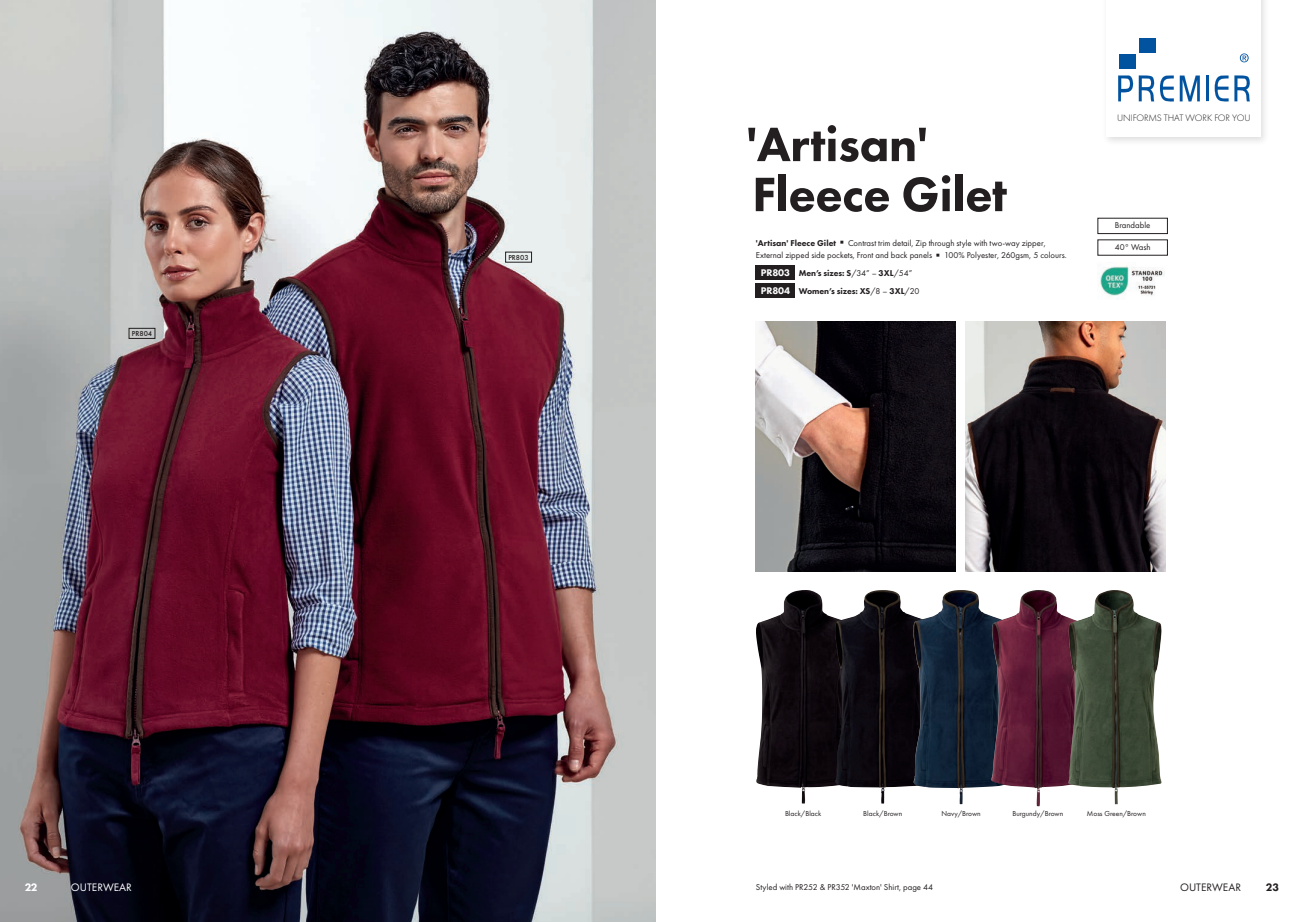
<style>
.page{position:relative;width:1312px;height:922px;background:#fff}
.page>*{position:absolute;margin:0;border:0;box-sizing:border-box;transform-origin:0 0}
.t1{font:800 50px/50px "Futura PT";letter-spacing:-.01em;color:#231f20}
.t2{font:11.25px "Futura PT";color:#fff}
.t3{font:11.25px "Futura PT";color:#231f20}
.t4{font:800 11.25px "Futura PT";color:#fff}
.t5{font:800 11.25px "Futura PT";color:#231f20}
.t6{font:800 10px "Futura PT";letter-spacing:-.01em;color:#fff}
.t7{font:300 9.75px "Futura PT";letter-spacing:-.01em;color:#231f20}
.NEW-Bodycopy{font:8.75px/12.5px "Futura PT";color:#231f20}
.NEW-Bodycopy-2{font:800 8.75px "Futura PT";letter-spacing:-.01em;color:#231f20}
.Product_colour_description_Wht{font:7.5px "Futura PT";color:#231f20}
.t8{font:500 7.5px "Futura PT";color:#231f20}
.s1{font-weight:800}
.s2{font-weight:400}
</style>
<div class="page">
<img style="left:1099px;top:262px;width:66px;height:37px">
<img style="left:0;top:0;width:656px;height:921px">
<img style="left:756px;top:590px;width:78px;height:213px">
<img style="left:834px;top:590px;width:78px;height:213px">
<img style="left:912px;top:590px;width:79px;height:214px">
<img style="left:991px;top:590px;width:77px;height:216px">
<div style="left:1101px;top:0;width:168px;height:146px;background:#231f20;opacity:.15"></div>
<div style="left:1105px;top:0;width:154px;height:136px;background:#fff"></div>
<svg style="left:1118px;top:75px;width:35px;height:26px"></svg>
<svg style="left:1160px;top:75px;width:13px;height:26px"></svg>
<svg style="left:1179px;top:75px;width:20px;height:26px"></svg>
<svg style="left:1206px;top:75px;width:2px;height:26px"></svg>
<svg style="left:1214px;top:75px;width:14px;height:26px"></svg>
<svg style="left:1234px;top:75px;width:15px;height:26px"></svg>
<div style="left:1118px;top:54px;width:16px;height:15px;background:#0153a0"></div>
<div style="left:1139px;top:38px;width:16px;height:14px;background:#0153a0"></div>
<svg style="left:1239px;top:53px;width:9px;height:9px"></svg>
<svg style="left:505px;top:251px;width:27px;height:12px"></svg>
<svg style="left:128px;top:327px;width:27px;height:12px"></svg>
<img style="left:965px;top:322px;width:200px;height:249px">
<img style="left:755px;top:322px;width:200px;height:249px">
<img style="left:1068px;top:590px;width:93px;height:214px">
<div style="left:755px;top:265px;width:39px;height:15px;background:#231f20"></div>
<div style="left:755px;top:283px;width:39px;height:14px;background:#231f20"></div>
<svg style="left:1097px;top:218px;width:70px;height:37px"></svg>
<p class="t8" style="left:132px;top:329px;width:22px">PR804</p>
<p class="t8" style="left:508px;top:252px;width:22px">PR803</p>
<p class="t1" style="left:746px;top:119px;width:262px">'Artisan'<br>Fleece Gilet</p>
<p class="NEW-Bodycopy" style="left:755px;top:236px;width:312px"><span class="s1">'Artisan' Fleece Gilet</span> ■ Contrast trim detail, Zip through style with two-way zipper,<br>External zipped side pockets, Front and back panels ■ 100% Polyester, 260gsm, 5 colours.</p>
<p class="t6" style="left:760px;top:266px;width:31px">PR803</p>
<p class="NEW-Bodycopy-2" style="left:798px;top:267px;width:115px">Men’s sizes: S<span class="s2">/34” –</span> 3XL<span class="s2">/54”</span></p>
<p class="t6" style="left:760px;top:284px;width:31px">PR804</p>
<p class="NEW-Bodycopy-2" style="left:798px;top:285px;width:122px">Women’s sizes: XS<span class="s2">/8 –</span> 3XL<span class="s2">/20</span></p>
<p class="t7" style="left:1116px;top:112px;width:135px">UNIFORMS THAT WORK FOR YOU</p>
<p class="NEW-Bodycopy" style="left:1114px;top:219px;width:37px">Brandable</p>
<p class="NEW-Bodycopy" style="left:1114px;top:241px;width:37px">40° Wash</p>
<p class="Product_colour_description_Wht" style="left:784px;top:809px;width:38px">Black/Black</p>
<p class="Product_colour_description_Wht" style="left:863px;top:809px;width:40px">Black/Brown</p>
<p class="Product_colour_description_Wht" style="left:941px;top:809px;width:41px">Navy/Brown</p>
<p class="Product_colour_description_Wht" style="left:1012px;top:809px;width:52px">Burgundy/Brown</p>
<p class="Product_colour_description_Wht" style="left:1086px;top:809px;width:60px">Moss Green/Brown</p>
<p class="t4" style="left:25px;top:879px;width:14px">22</p>
<p class="t2" style="left:71px;top:880px;width:62px">OUTERWEAR</p>
<p class="t3" style="left:1179px;top:880px;width:62px">OUTERWEAR</p>
<p class="t5" style="left:1265px;top:879px;width:15px">23</p>
<p class="NEW-Bodycopy" style="left:755px;top:880px;width:179px">Styled with PR252 &amp; PR352 'Maxton' Shirt, page 44</p>
</div>
